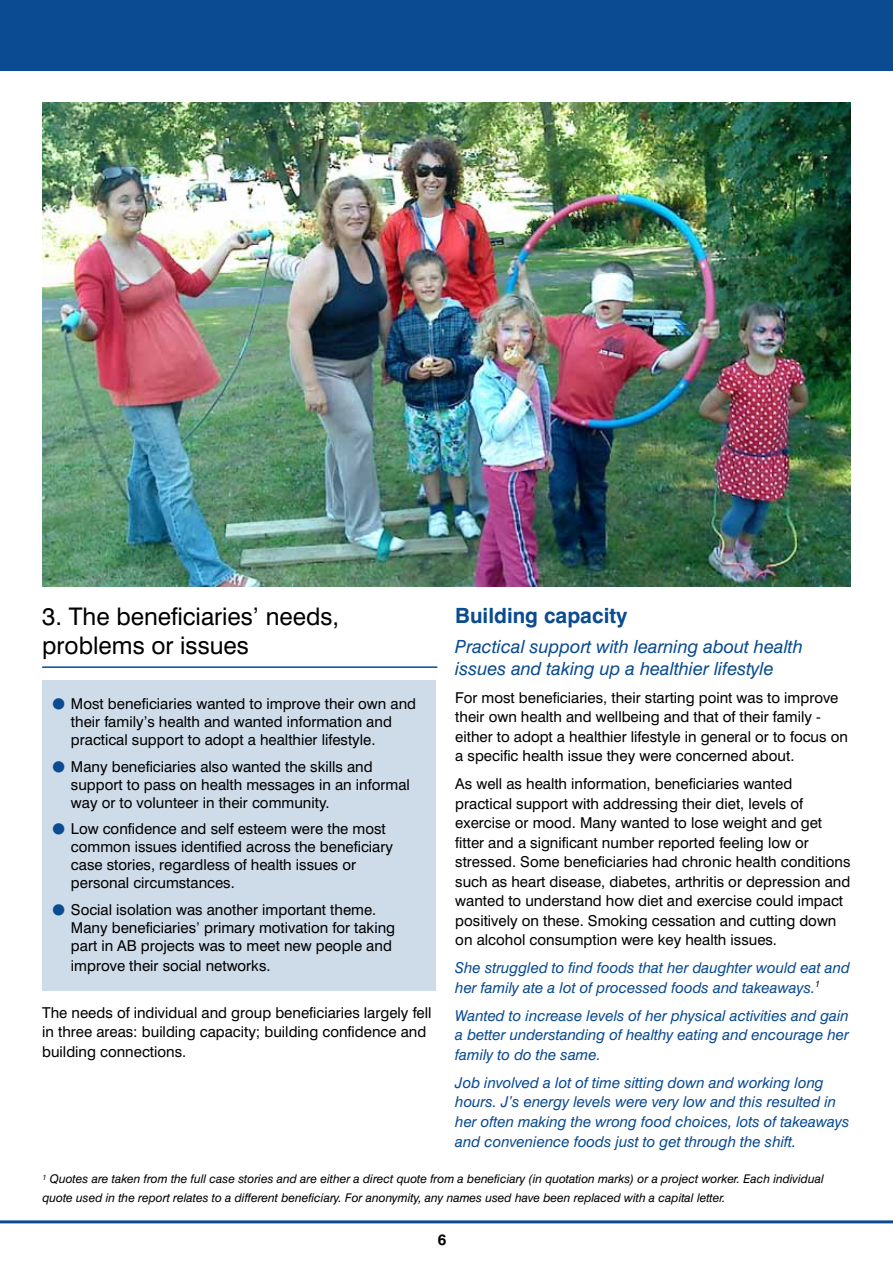
<style>
.page{position:relative;width:893px;height:1263px;background:#fff}
.page>*{position:absolute;margin:0;border:0;box-sizing:border-box;transform-origin:0 0}
.t1{font:24.3px/29.1px "Swiss 721 BT";color:#000}
.t2{font:700 21px "Swiss 721 BT";color:#0a4b91}
.t3{font:italic 18.15px/21.8px "Swiss 721 BT";color:#0a4b91}
.t4{font:700 15.15px "Swiss 721 BT";color:#000}
.t5{font:15px/19.5px "Swiss 721 BT";color:#000}
.t6{font:italic 15px/19.5px "Swiss 721 BT";color:#0a4b91}
.t7{font:italic 12px/19.5px "Swiss 721 BT";color:#000}
</style>
<div class="page">
<hr style="left:0;top:1220px;width:893px;height:3px;background:#0a4b91">
<div style="left:0;top:0;width:893px;height:70px;background:#0a4b91"></div>
<hr style="left:42px;top:666px;width:395px;height:2px;background:#0a4b91">
<div style="left:42px;top:680px;width:393px;height:311px;background:#cedbe9"></div>
<img style="left:43px;top:102px;width:807px;height:485px">
<h1 class="t1" style="left:42px;top:601px;width:298px">3. The beneficiaries’ needs, problems or issues</h1>
<p class="t5" style="left:71px;top:695px;width:347px;line-height:18px">Most beneficiaries wanted to improve their own and their family’s health and wanted information and practical support to adopt a healthier lifestyle.</p>
<p class="t5" style="left:71px;top:757px;width:340px;line-height:18px">Many beneficiaries also wanted the skills and support to pass on health messages in an informal way or to volunteer in their community.</p>
<p class="t5" style="left:71px;top:820px;width:323px;line-height:18px">Low confidence and self esteem were the most common issues identified across the beneficiary case stories, regardless of health issues or personal circumstances.</p>
<p class="t5" style="left:71px;top:900px;width:326px;line-height:18px">Social isolation was another important theme.<br>Many beneficiaries’ primary motivation for taking part in AB projects was to meet new people and</p>
<p class="t5" style="left:71px;top:955px;width:201px">improve their social networks.</p>
<p class="t5" style="left:42px;top:1002px;width:391px">The needs of individual and group beneficiaries largely fell in three areas: building capacity; building confidence and building connections.</p>
<h2 class="t2" style="left:455px;top:602px;width:174px">Building capacity</h2>
<p class="t3" style="left:455px;top:636px;width:349px">Practical support with learning about health issues and taking up a healthier lifestyle</p>
<p class="t5" style="left:455px;top:688px;width:394px">For most beneficiaries, their starting point was to improve their own health and wellbeing and that of their family - either to adopt a healthier lifestyle in general or to focus on a specific health issue they were concerned about.</p>
<p class="t5" style="left:455px;top:774px;width:397px">As well as health information, beneficiaries wanted practical support with addressing their diet, levels of exercise or mood. Many wanted to lose weight and get fitter and a significant number reported feeling low or stressed. Some beneficiaries had chronic health conditions such as heart disease, diabetes, arthritis or depression and wanted to understand how diet and exercise could impact positively on these. Smoking cessation and cutting down on alcohol consumption were key health issues.</p>
<p class="t6" style="left:455px;top:958px;width:396px">She struggled to find foods that her daughter would eat and her family ate a lot of processed foods and takeaways.<sup>1</sup></p>
<p class="t6" style="left:455px;top:1006px;width:395px;text-align:justify">Wanted to increase levels of her physical activities and gain a better understanding of healthy eating and encourage her family to do the same.</p>
<p class="t6" style="left:455px;top:1073px;width:396px">Job involved a lot of time sitting down and working long hours. J’s energy levels were very low and this resulted in her often making the wrong food choices, lots of takeaways and convenience foods just to get through the shift.</p>
<p class="t7" style="left:43px;top:1169px;width:783px"><sup>1</sup> Quotes are taken from the full case stories and are either a direct quote from a beneficiary (in quotation marks) or a project worker. Each individual quote used in the report relates to a different beneficiary. For anonymity, any names used have been replaced with a capital letter.</p>
<p class="t4" style="left:438px;top:1231px;width:10px">6</p>
</div>
